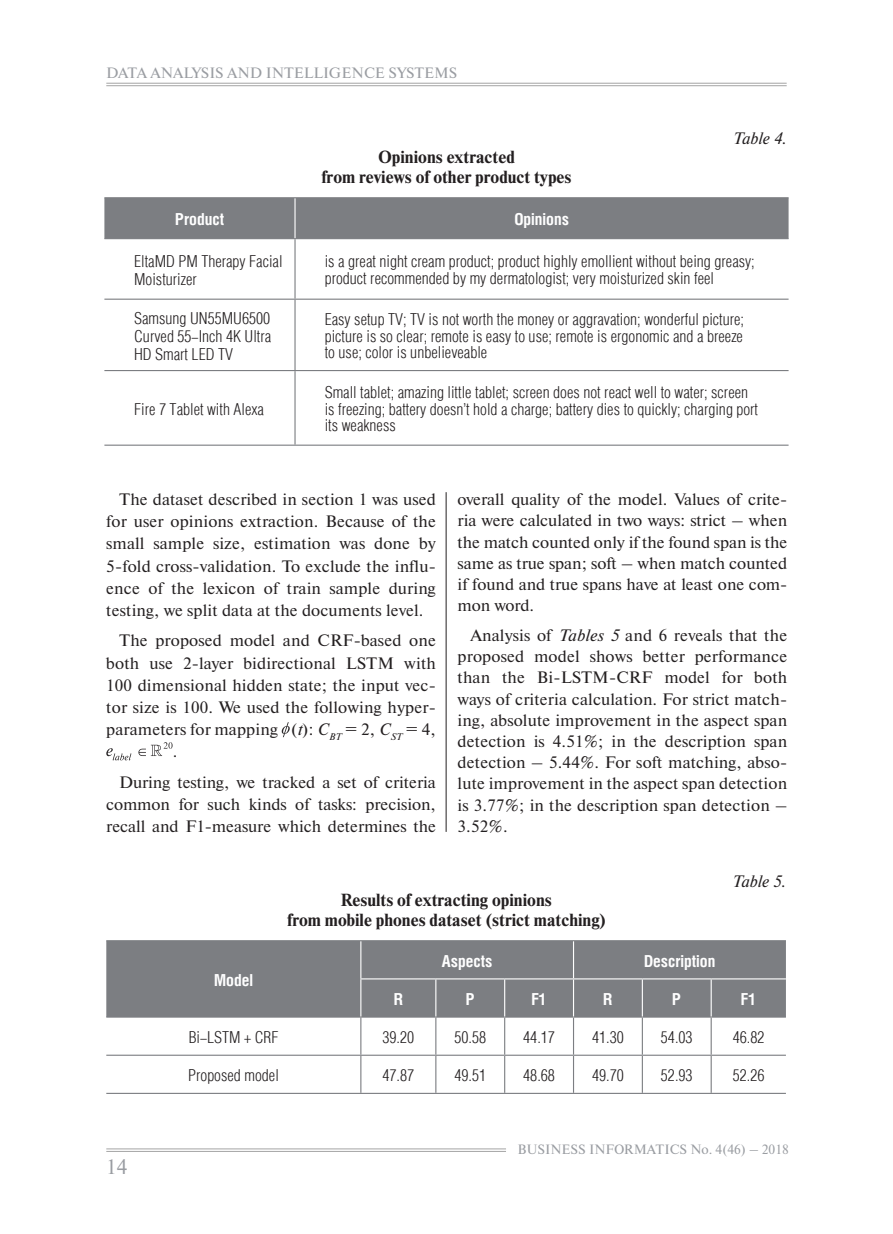
<style>
.page{position:relative;width:893px;height:1234px;background:#fff}
.page>*{position:absolute;margin:0;border:0;box-sizing:border-box;transform-origin:0 0}
.t1{font:21px "Newton C";color:#9a9da2}
.t2{font:16.5px/21.1px "Newton C";letter-spacing:.01em;color:#231f20;text-align:justify}
.t3{font:300 16.5px/16.5px "Helios Cond";color:#231f20}
.t4{font:700 16.5px/19.5px "Newton C";color:#231f20;text-align:center}
.t5{font:700 16.5px "Helios Cond";color:#fff}
.t6{font:italic 16.5px "Newton";color:#231f20}
.t7{font:15px "Newton C";color:#9a9da2}
.t8{font:13.5px "Newton C";color:#9a9da2}
.s1{font-style:italic}
</style>
<div class="page">
<hr style="left:106px;top:1148px;width:400px;height:1px;background:#a4a4a4">
<hr style="left:106px;top:1150px;width:400px;height:1px;background:#a4a4a4">
<hr style="left:106px;top:83px;width:681px;height:1px;background:#a4a4a4">
<hr style="left:106px;top:85px;width:681px;height:1px;background:#a4a4a4">
<hr style="left:446px;top:492px;width:1px;height:339px;background:#231f20">
<svg style="left:282px;top:722px;width:8px;height:15px"></svg>
<svg style="left:106px;top:748px;width:25px;height:12px"></svg>
<svg style="left:138px;top:742px;width:35px;height:13px"></svg>
<div style="left:104px;top:198px;width:685px;height:40px;background:#7c7e82"></div>
<hr style="left:104px;top:197px;width:685px;height:1px;background:#7c7e82">
<hr style="left:104px;top:238px;width:685px;height:1px;background:#7c7e82">
<hr style="left:294px;top:239px;width:2px;height:59px;background:#7c7e82">
<hr style="left:104px;top:298px;width:685px;height:2px;background:#7c7e82">
<hr style="left:294px;top:300px;width:2px;height:70px;background:#7c7e82">
<hr style="left:104px;top:370px;width:685px;height:1px;background:#7c7e82">
<hr style="left:294px;top:371px;width:2px;height:73px;background:#7c7e82">
<hr style="left:104px;top:444px;width:685px;height:1px;background:#7c7e82">
<hr style="left:294px;top:198px;width:2px;height:40px;background:#fff">
<div style="left:106px;top:941px;width:680px;height:75px;background:#7c7e82"></div>
<hr style="left:106px;top:939px;width:680px;height:2px;background:#7c7e82">
<hr style="left:106px;top:1016px;width:330px;height:1px;background:#7c7e82">
<hr style="left:360px;top:1017px;width:1px;height:37px;background:#7c7e82">
<hr style="left:436px;top:1016px;width:69px;height:1px;background:#7c7e82">
<hr style="left:435px;top:1017px;width:1px;height:37px;background:#7c7e82">
<hr style="left:505px;top:1016px;width:68px;height:1px;background:#7c7e82">
<hr style="left:504px;top:1017px;width:1px;height:37px;background:#7c7e82">
<hr style="left:573px;top:1016px;width:69px;height:1px;background:#7c7e82">
<hr style="left:573px;top:1017px;width:1px;height:37px;background:#7c7e82">
<hr style="left:642px;top:1016px;width:69px;height:1px;background:#7c7e82">
<hr style="left:642px;top:1017px;width:1px;height:37px;background:#7c7e82">
<hr style="left:711px;top:1016px;width:75px;height:1px;background:#7c7e82">
<hr style="left:711px;top:1017px;width:1px;height:37px;background:#7c7e82">
<hr style="left:106px;top:1054px;width:330px;height:1px;background:#7c7e82">
<hr style="left:360px;top:1055px;width:1px;height:37px;background:#7c7e82">
<hr style="left:436px;top:1054px;width:69px;height:1px;background:#7c7e82">
<hr style="left:435px;top:1055px;width:1px;height:37px;background:#7c7e82">
<hr style="left:505px;top:1054px;width:68px;height:1px;background:#7c7e82">
<hr style="left:504px;top:1055px;width:1px;height:37px;background:#7c7e82">
<hr style="left:573px;top:1054px;width:69px;height:1px;background:#7c7e82">
<hr style="left:573px;top:1055px;width:1px;height:37px;background:#7c7e82">
<hr style="left:642px;top:1054px;width:69px;height:1px;background:#7c7e82">
<hr style="left:642px;top:1055px;width:1px;height:37px;background:#7c7e82">
<hr style="left:711px;top:1054px;width:75px;height:1px;background:#7c7e82">
<hr style="left:711px;top:1055px;width:1px;height:37px;background:#7c7e82">
<hr style="left:106px;top:1092px;width:680px;height:1px;background:#7c7e82">
<hr style="left:360px;top:941px;width:1px;height:37px;background:#fff">
<hr style="left:573px;top:941px;width:1px;height:37px;background:#fff">
<hr style="left:360px;top:978px;width:76px;height:1px;background:#fff">
<hr style="left:360px;top:979px;width:1px;height:37px;background:#fff">
<hr style="left:436px;top:978px;width:69px;height:1px;background:#fff">
<hr style="left:435px;top:979px;width:1px;height:37px;background:#fff">
<hr style="left:505px;top:978px;width:68px;height:1px;background:#fff">
<hr style="left:504px;top:979px;width:1px;height:37px;background:#fff">
<hr style="left:573px;top:978px;width:69px;height:1px;background:#fff">
<hr style="left:573px;top:979px;width:1px;height:37px;background:#fff">
<hr style="left:642px;top:978px;width:69px;height:1px;background:#fff">
<hr style="left:642px;top:979px;width:1px;height:37px;background:#fff">
<hr style="left:711px;top:978px;width:75px;height:1px;background:#fff">
<hr style="left:711px;top:979px;width:1px;height:37px;background:#fff">
<p class="t7" style="left:106px;top:67px;width:352px">DATA ANALYSIS AND INTELLIGENCE SYSTEMS</p>
<p class="t4" style="left:321px;top:149px;width:251px">Opinions extracted<br>from reviews of other product types</p>
<p class="t6" style="left:733px;top:132px;width:55px">Table 4.</p>
<p class="t5" style="left:175px;top:213px;width:50px">Product</p>
<p class="t5" style="left:514px;top:213px;width:56px">Opinions</p>
<p class="t3" style="left:134px;top:252px;width:150px;line-height:18px">EltaMD PM Therapy Facial<br>Moisturizer</p>
<p class="t3" style="left:325px;top:253px;width:432px">is a great night cream product; product highly emollient without being greasy; product recommended by my dermatologist; very moisturized skin feel</p>
<p class="t3" style="left:134px;top:309px;width:139px;line-height:18px;text-align:justify">Samsung UN55MU6500<br>Curved 55-Inch 4K Ultra HD Smart LED TV</p>
<p class="t3" style="left:325px;top:311px;width:421px;text-align:justify">Easy setup TV; TV is not worth the money or aggravation; wonderful picture; picture is so clear; remote is easy to use; remote is ergonomic and a breeze to use; color is unbelieveable</p>
<p class="t3" style="left:134px;top:400px;width:131px">Fire 7 Tablet with Alexa</p>
<p class="t3" style="left:325px;top:384px;width:435px">Small tablet; amazing little tablet; screen does not react well to water; screen is freezing; battery doesn’t hold a charge; battery dies to quickly; charging port its weakness</p>
<p class="t2" style="left:106px;top:489px;width:331px;line-height:22px;text-indent:13px">The dataset described in section 1 was used for user opinions extraction. Because of the small sample size, estimation was done by 5-fold cross-validation. To exclude the influ&shy;ence of the lexicon of train sample during testing, we split data at the documents level.</p>
<p class="t2" style="left:119px;top:631px;width:318px">The proposed model and CRF-based one</p>
<p class="t2" style="left:106px;top:653px;width:331px">both use 2-layer bidirectional LSTM with</p>
<p class="t2" style="left:106px;top:675px;width:331px">100 dimensional hidden state; the input vec-</p>
<p class="t2" style="left:106px;top:697px;width:331px">tor size is 100. We used the following hyper-</p>
<p class="t2" style="left:106px;top:719px;width:331px">parameters for mapping (<span class="s1">t</span>): <span class="s1">C</span><sub>BT</sub> = 2, <span class="s1">C</span><sub>ST</sub> = 4,</p>
<p class="t2" style="left:173px;top:742px;width:6px">.</p>
<p class="t2" style="left:106px;top:772px;width:331px;line-height:22px;text-indent:13px">During testing, we tracked a set of criteria common for such kinds of tasks: precision, recall and F1-measure which determines the</p>
<p class="t2" style="left:458px;top:490px;width:331px">overall quality of the model. Values of crite&shy;ria were calculated in two ways: strict – when the match counted only if the found span is the same as true span; soft – when match counted if found and true spans have at least one com&shy;mon word.</p>
<p class="t2" style="left:458px;top:626px;width:331px;text-indent:13px">Analysis of <span class="s1">Tables 5</span> and 6 reveals that the proposed model shows better performance than the Bi-LSTM-CRF model for both ways of criteria calculation. For strict match&shy;ing, absolute improvement in the aspect span detection is 4.51%; in the description span detection – 5.44%. For soft matching, abso&shy;lute improvement in the aspect span detection is 3.77%; in the description span detection – 3.52%.</p>
<p class="t6" style="left:732px;top:874px;width:55px">Table 5.</p>
<p class="t4" style="left:287px;top:891px;width:319px">Results of extracting opinions<br>from mobile phones dataset (strict matching)</p>
<p class="t5" style="left:214px;top:973px;width:40px">Model</p>
<p class="t5" style="left:442px;top:954px;width:52px">Aspects</p>
<p class="t5" style="left:644px;top:954px;width:73px">Description</p>
<p class="t5" style="left:394px;top:992px;width:11px">R</p>
<p class="t5" style="left:466px;top:992px;width:10px">P</p>
<p class="t5" style="left:531px;top:992px;width:17px">F1</p>
<p class="t5" style="left:603px;top:992px;width:11px">R</p>
<p class="t5" style="left:672px;top:992px;width:10px">P</p>
<p class="t5" style="left:741px;top:992px;width:17px">F1</p>
<p class="t3" style="left:189px;top:1028px;width:91px">Bi-LSTM + CRF</p>
<p class="t3" style="left:383px;top:1028px;width:33px">39.20</p>
<p class="t3" style="left:454px;top:1028px;width:33px">50.58</p>
<p class="t3" style="left:523px;top:1028px;width:33px">44.17</p>
<p class="t3" style="left:592px;top:1028px;width:33px">41.30</p>
<p class="t3" style="left:661px;top:1028px;width:33px">54.03</p>
<p class="t3" style="left:733px;top:1028px;width:33px">46.82</p>
<p class="t3" style="left:188px;top:1066px;width:92px">Proposed model</p>
<p class="t3" style="left:383px;top:1066px;width:33px">47.87</p>
<p class="t3" style="left:454px;top:1066px;width:33px">49.51</p>
<p class="t3" style="left:523px;top:1066px;width:33px">48.68</p>
<p class="t3" style="left:592px;top:1066px;width:33px">49.70</p>
<p class="t3" style="left:661px;top:1066px;width:33px">52.93</p>
<p class="t3" style="left:733px;top:1066px;width:33px">52.26</p>
<p class="t1" style="left:106px;top:1158px;width:22px">14</p>
<p class="t8" style="left:517px;top:1144px;width:273px">BUSINESS INFORMATICS No. 4(46) – 2018</p>
</div>
